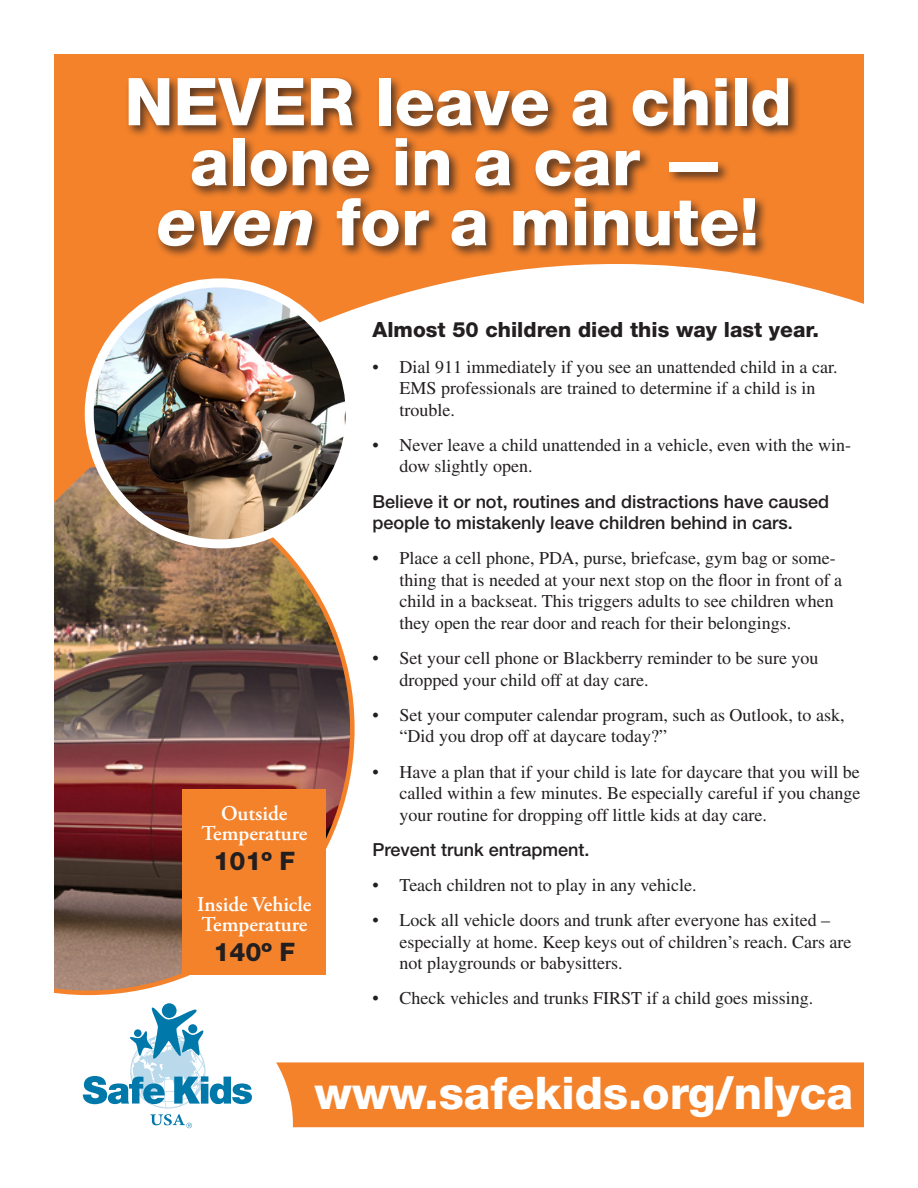
<style>
.page{position:relative;width:918px;height:1188px;background:#fff}
.page>*{position:absolute;margin:0;border:0;box-sizing:border-box;transform-origin:0 0}
.t1{font:800 66px/60px "Helvetica Neue LT Std";color:#fff;text-align:center}
.t2{font:800 45px "Helvetica Neue LT Std";color:#fff}
.t3{font:800 25.5px "Helvetica Neue LT Std";color:#231f20}
.t4{font:600 21px "Adobe Garamond Pro";color:#fff}
.t5{font:800 21px "Helvetica Neue LT Std";color:#231f20}
.t6{font:18px/21.6px "Times";color:#231f20}
.t7{font:500 18px/21.6px "Helvetica Neue LT Std";color:#231f20}
.s1{font-style:italic}
</style>
<div class="page">
<img style="left:54px;top:503px;width:301px;height:492px">
<svg style="left:54px;top:54px;width:810px;height:449px"></svg>
<div style="left:125px;top:75px;width:676px;height:184px;background:#231f20;opacity:.75"></div>
<svg style="left:82px;top:1003px;width:170px;height:126px"></svg>
<div style="left:276px;top:1062px;width:588px;height:65px;background:#f4822b"></div>
<img style="left:89px;top:283px;width:261px;height:261px;border-radius:130px">
<div style="left:85px;top:278px;width:270px;height:270px;border:9px solid #fff;border-radius:50%"></div>
<div style="left:183px;top:789px;width:143px;height:186px;background:#f4822b"></div>
<p class="t1" style="left:125px;top:72px;width:669px">NEVER leave a child alone in a car —</p>
<p class="t1" style="left:158px;top:192px;width:603px"><span class="s1">even</span> for a minute!</p>
<p class="t4" style="left:221px;top:801px;width:68px">Outside</p>
<p class="t4" style="left:201px;top:821px;width:107px">Temperature</p>
<p class="t3" style="left:213px;top:846px;width:83px">101º F</p>
<p class="t4" style="left:197px;top:893px;width:116px">Inside Vehicle</p>
<p class="t4" style="left:201px;top:912px;width:107px">Temperature</p>
<p class="t3" style="left:213px;top:937px;width:83px">140º F</p>
<p class="t5" style="left:373px;top:318px;width:448px">Almost 50 children died this way last year.</p>
<p class="t6" style="left:400px;top:356px;width:439px;text-indent:-27px">• Dial 911 immediately if you see an unattended child in a car.<br>EMS professionals are trained to determine if a child is in trouble.</p>
<p class="t6" style="left:400px;top:434px;width:453px;text-indent:-27px">• Never leave a child unattended in a vehicle, even with the win&shy;dow slightly open.</p>
<p class="t7" style="left:373px;top:490px;width:458px">Believe it or not, routines and distractions have caused people to mistakenly leave children behind in cars.</p>
<p class="t6" style="left:400px;top:547px;width:444px;text-indent:-27px">• Place a cell phone, PDA, purse, briefcase, gym bag or some&shy;thing that is needed at your next stop on the floor in front of a child in a backseat. This triggers adults to see children when they open the rear door and reach for their belongings.</p>
<p class="t6" style="left:400px;top:647px;width:420px;text-indent:-27px">• Set your cell phone or Blackberry reminder to be sure you dropped your child off at day care.</p>
<p class="t6" style="left:400px;top:704px;width:446px;text-indent:-27px">• Set your computer calendar program, such as Outlook, to ask, “Did you drop off at daycare today?”</p>
<p class="t6" style="left:400px;top:761px;width:462px;text-align:justify;text-indent:-27px">• Have a plan that if your child is late for daycare that you will be called within a few minutes. Be especially careful if you change your routine for dropping off little kids at day care.</p>
<p class="t7" style="left:373px;top:839px;width:219px">Prevent trunk entrapment.</p>
<p class="t6" style="left:373px;top:874px;width:326px">• Teach children not to play in any vehicle.</p>
<p class="t6" style="left:400px;top:909px;width:453px;text-indent:-27px">• Lock all vehicle doors and trunk after everyone has exited – especially at home. Keep keys out of children’s reach. Cars are not playgrounds or babysitters.</p>
<p class="t6" style="left:373px;top:987px;width:442px">• Check vehicles and trunks FIRST if a child goes missing.</p>
<p class="t2" style="left:315px;top:1066px;width:540px">www.safekids.org/nlyca</p>
</div>
